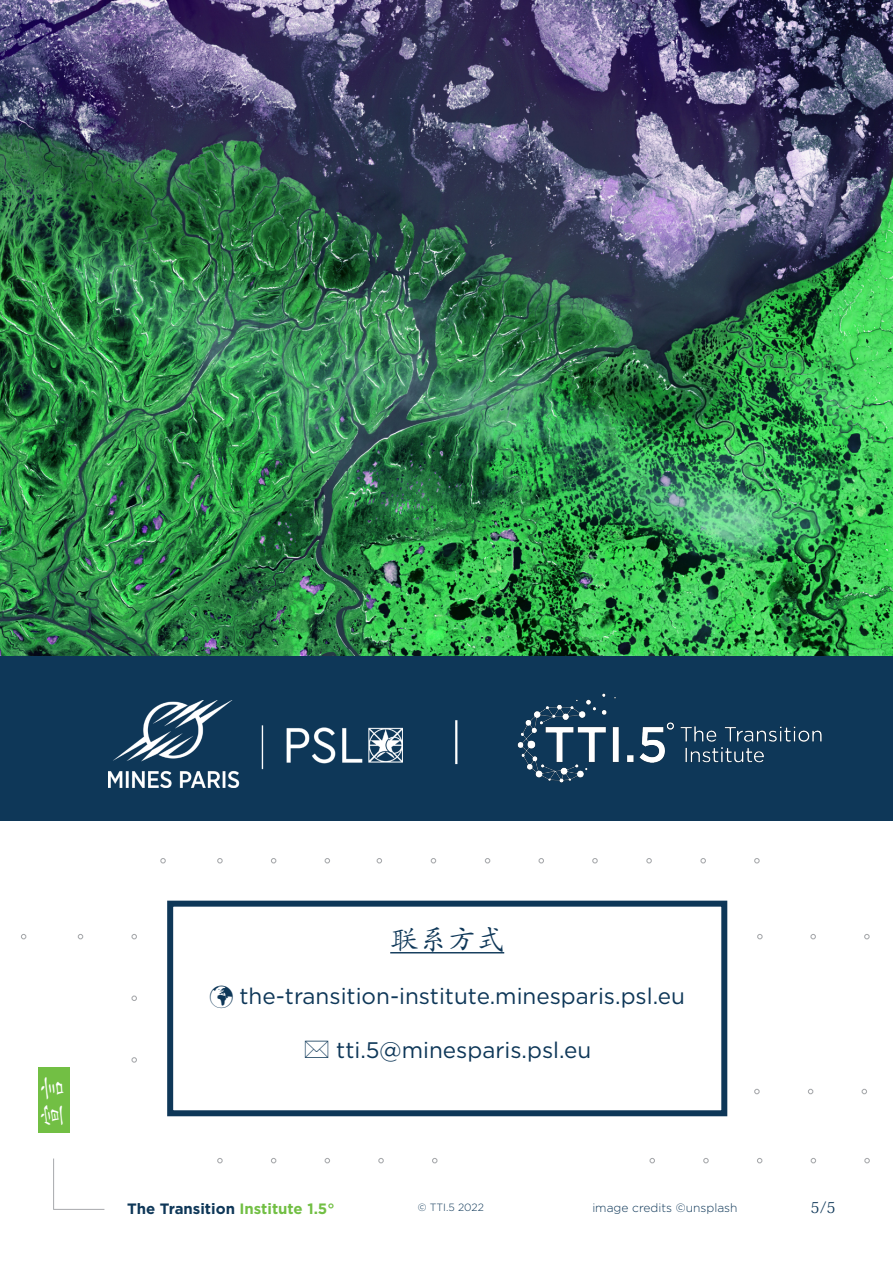
<style>
.page{position:relative;width:893px;height:1263px;background:#fff}
.page>*{position:absolute;margin:0;border:0;box-sizing:border-box;transform-origin:0 0}
.t1{font:28.5px "Adobe Kaiti Std";color:#0e3758}
.t2{font:27px "Adobe Kaiti Std";color:#fff}
.t3{font:22.5px "Gotham";color:#0e3758}
.t4{font:700 15px "Gotham";color:#0e3758}
.t5{font:15px "Adobe Kaiti Std";color:#0e3758}
.t6{font:300 12px "Gotham";color:#0e3758}
.t7{font:300 10.5px "Gotham";color:#0e3758}
.s1{color:#72bf44}
</style>
<div class="page">
<hr style="left:53px;top:1158px;width:1px;height:51px;background:#a7a9ac">
<hr style="left:53px;top:1209px;width:51px;height:1px;background:#a7a9ac">
<hr style="left:390px;top:952px;width:114px;height:1px;background:#0e3758">
<div style="left:167px;top:901px;width:560px;height:215px;border:6px solid #0e3758"></div>
<img style="left:0;top:0;width:893px;height:656px">
<svg style="left:808px;top:1089px;width:5px;height:5px"></svg>
<svg style="left:754px;top:1089px;width:6px;height:5px"></svg>
<svg style="left:864px;top:1158px;width:6px;height:5px"></svg>
<svg style="left:810px;top:934px;width:6px;height:5px"></svg>
<svg style="left:757px;top:934px;width:6px;height:5px"></svg>
<svg style="left:811px;top:1158px;width:5px;height:5px"></svg>
<svg style="left:757px;top:1158px;width:5px;height:5px"></svg>
<svg style="left:861px;top:1089px;width:6px;height:5px"></svg>
<svg style="left:864px;top:934px;width:6px;height:5px"></svg>
<svg style="left:703px;top:1158px;width:6px;height:5px"></svg>
<svg style="left:649px;top:1158px;width:6px;height:5px"></svg>
<svg style="left:538px;top:858px;width:6px;height:5px"></svg>
<svg style="left:485px;top:858px;width:5px;height:5px"></svg>
<svg style="left:431px;top:858px;width:5px;height:5px"></svg>
<svg style="left:377px;top:858px;width:5px;height:5px"></svg>
<svg style="left:754px;top:858px;width:6px;height:5px"></svg>
<svg style="left:700px;top:858px;width:6px;height:5px"></svg>
<svg style="left:646px;top:858px;width:6px;height:5px"></svg>
<svg style="left:592px;top:858px;width:6px;height:5px"></svg>
<svg style="left:271px;top:858px;width:5px;height:5px"></svg>
<svg style="left:217px;top:858px;width:6px;height:5px"></svg>
<svg style="left:160px;top:858px;width:6px;height:5px"></svg>
<svg style="left:325px;top:858px;width:5px;height:5px"></svg>
<svg style="left:131px;top:934px;width:6px;height:5px"></svg>
<svg style="left:78px;top:934px;width:5px;height:5px"></svg>
<svg style="left:21px;top:934px;width:5px;height:5px"></svg>
<svg style="left:432px;top:1158px;width:5px;height:5px"></svg>
<svg style="left:378px;top:1158px;width:6px;height:5px"></svg>
<svg style="left:325px;top:1158px;width:5px;height:5px"></svg>
<svg style="left:271px;top:1158px;width:5px;height:5px"></svg>
<svg style="left:217px;top:1158px;width:6px;height:5px"></svg>
<svg style="left:131px;top:995px;width:6px;height:6px"></svg>
<svg style="left:131px;top:1057px;width:6px;height:6px"></svg>
<div style="left:38px;top:1067px;width:32px;height:66px;background:#72bf44"></div>
<div style="left:0;top:656px;width:893px;height:165px;background:#0e3758"></div>
<img style="left:517px;top:693px;width:305px;height:90px">
<img style="left:108px;top:700px;width:294px;height:88px">
<hr style="left:455px;top:720px;width:2px;height:44px;background:#fff">
<p class="t2" style="left:37px;top:1129px;width:55px;rotate:-90deg">宣言</p>
<p class="t1" style="left:390px;top:922px;width:115px">联系方式</p>
<p class="t3" style="left:209px;top:981px;width:477px">✓ the-transition-institute.minesparis.psl.eu</p>
<p class="t3" style="left:336px;top:1035px;width:257px">tti.5@minesparis.psl.eu</p>
<p class="t4" style="left:127px;top:1198px;width:209px">The Transition <span class="s1">Institute 1.5°</span></p>
<p class="t5" style="left:810px;top:1198px;width:27px">5/5</p>
<p class="t7" style="left:418px;top:1200px;width:68px">© TTI.5 2022</p>
<p class="t6" style="left:592px;top:1200px;width:147px">image credits ©unsplash</p>
</div>
